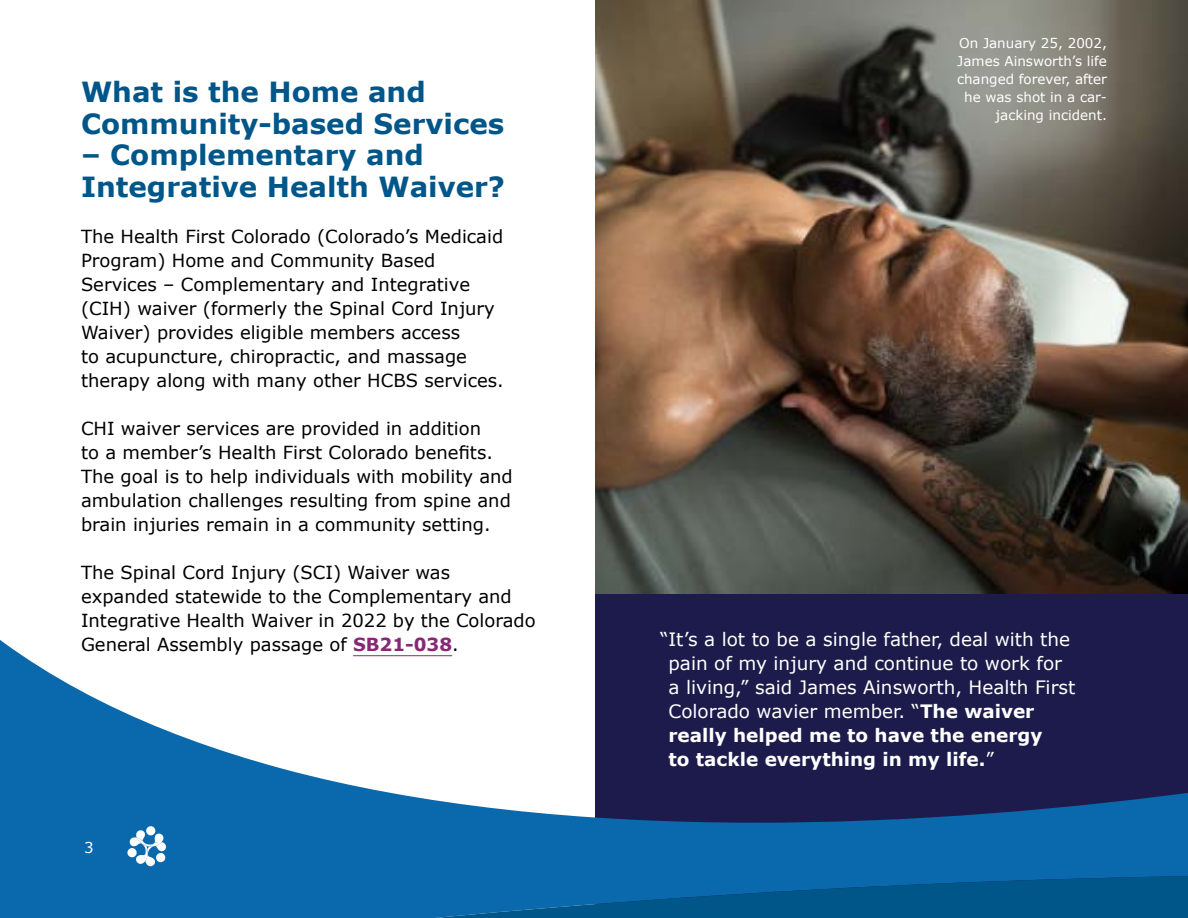
<style>
.page{position:relative;width:1188px;height:918px;background:#fff}
.page>*{position:absolute;margin:0;border:0;box-sizing:border-box;transform-origin:0 0}
.t1{font:700 27.75px/31.5px "Verdana";color:#005689}
.t2{font:18.45px/24.2px "Verdana";color:#fff}
.t3{font:18px/24px "Verdana";color:#000}
.t4{font:15px "Verdana";color:#fff}
.t5{font:13.5px/18px "Verdana";color:#fff;text-align:right}
.s1{font-weight:700;color:#862876}
.s2{font-weight:700}
</style>
<div class="page">
<div style="left:596px;top:594px;width:592px;height:311px;background:#1c1b4b"></div>
<img style="left:596px;top:0;width:592px;height:594px">
<svg style="left:0;top:617px;width:1188px;height:258px"></svg>
<svg style="left:0;top:875px;width:1188px;height:43px;background:#06619f"></svg>
<svg style="left:127px;top:826px;width:39px;height:40px"></svg>
<p class="t1" style="left:81px;top:76px;width:425px">What is the Home and<br>Community-based Services</p>
<p class="t1" style="left:81px;top:139px;width:426px">– Complementary and<br>Integrative Health Waiver?</p>
<p class="t3" style="left:81px;top:224px;width:424px">The Health First Colorado (Colorado’s Medicaid Program) Home and Community Based Services – Complementary and Integrative (CIH) waiver (formerly the Spinal Cord Injury Waiver) provides eligible members access<br>to acupuncture, chiropractic, and massage therapy along with many other HCBS services.</p>
<p class="t3" style="left:81px;top:416px;width:433px">CHI waiver services are provided in addition<br>to a member’s Health First Colorado benefits.<br>The goal is to help individuals with mobility and ambulation challenges resulting from spine and brain injuries remain in a community setting.</p>
<p class="t3" style="left:81px;top:560px;width:456px">The Spinal Cord Injury (SCI) Waiver was expanded statewide to the Complementary and Integrative Health Waiver in 2022 by the Colorado General Assembly passage of <span class="s1">SB21-038</span>.</p>
<p class="t4" style="left:84px;top:837px;width:11px">3</p>
<p class="t5" style="left:957px;top:34px;width:152px">On January 25, 2002,<br>James Ainsworth’s life changed forever, after he was shot in a car&shy;jacking incident.</p>
<p class="t2" style="left:668px;top:627px;width:408px;text-indent:-8px">“It’s a lot to be a single father, deal with the pain of my injury and continue to work for a living,” said James Ainsworth, Health First Colorado wavier member. “<span class="s2">The waiver really helped me to have the energy<br>to tackle everything in my life.</span>”</p>
</div>
